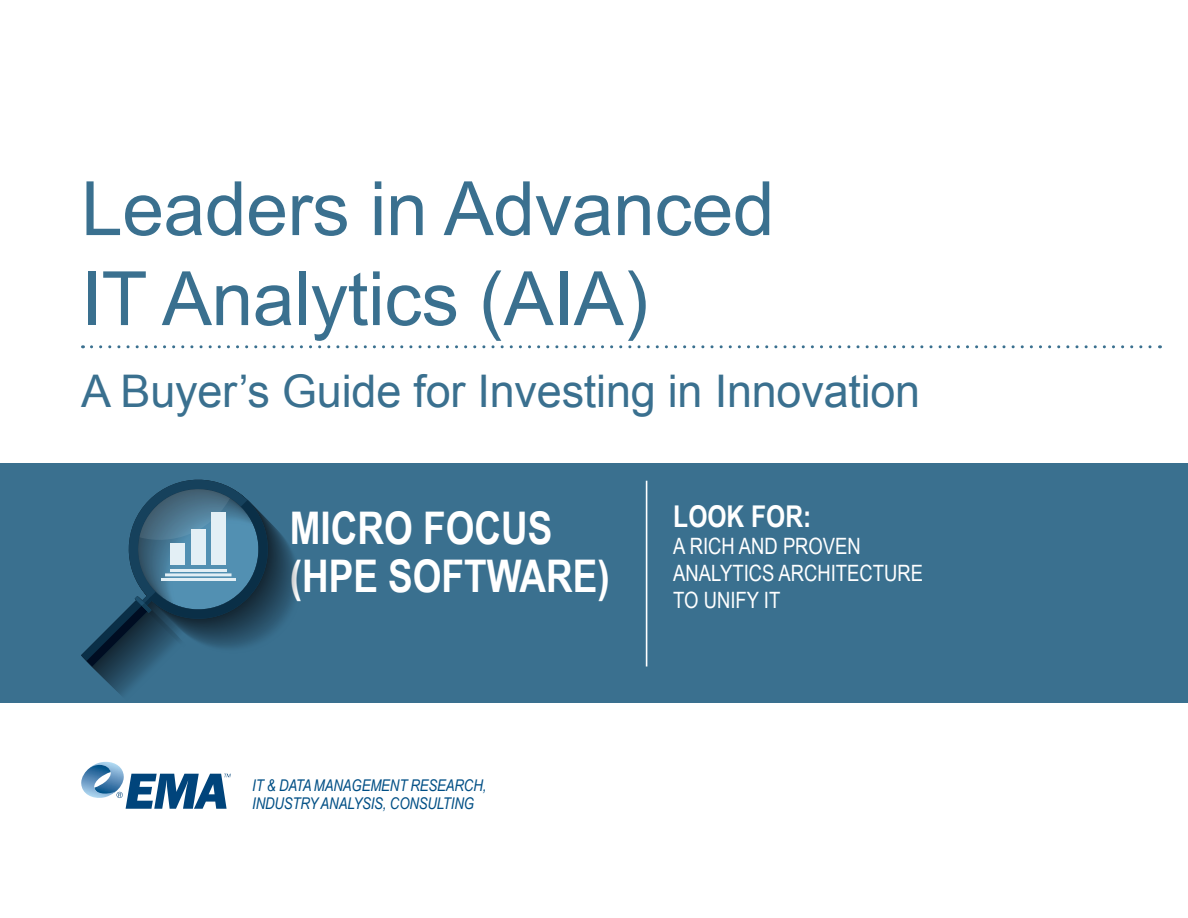
<style>
.page{position:relative;width:1188px;height:918px;background:#fff}
.page>*{position:absolute;margin:0;border:0;box-sizing:border-box;transform-origin:0 0}
.Cover_Header{font:75px/90px "Arial";letter-spacing:-.005em;color:#3a708f}
.Cover_subhead_info{font:45px "Arial";letter-spacing:-.005em;color:#3a708f}
.t1{font:700 45px/48px "Arial Narrow";color:#fff}
.t2{font:700 30px "Arial Narrow";color:#fff}
.t3{font:22.5px/27px "Arial Narrow";color:#fff}
.table_text{font:italic 16.2px "Arial Narrow";letter-spacing:-.01em;color:#014f85}
</style>
<div class="page">
<svg style="left:91px;top:345px;width:1070px;height:3px"></svg>
<svg style="left:81px;top:762px;width:150px;height:47px"></svg>
<div style="left:0;top:463px;width:1188px;height:239px;background:#3a708f"></div>
<hr style="left:646px;top:481px;width:1px;height:186px;background:#fff">
<svg style="left:81px;top:479px;width:216px;height:216px"></svg>
<p class="Cover_Header" style="left:81px;top:165px;width:695px">Leaders in Advanced<br>IT Analytics (AIA)</p>
<p class="Cover_subhead_info" style="left:81px;top:362px;width:841px">A Buyer’s Guide for Investing in Innovation</p>
<p class="t1" style="left:290px;top:502px;width:321px">MICRO FOCUS (HPE SOFTWARE)</p>
<p class="t2" style="left:673px;top:494px;width:140px">LOOK FOR:</p>
<p class="t3" style="left:673px;top:532px;width:251px">A RICH AND PROVEN<br>ANALYTICS ARCHITECTURE<br>TO UNIFY IT</p>
<p class="table_text" style="left:252px;top:774px;width:236px">IT &amp; DATA MANAGEMENT RESEARCH,</p>
<p class="table_text" style="left:252px;top:792px;width:223px">INDUSTRY ANALYSIS, CONSULTING</p>
</div>
